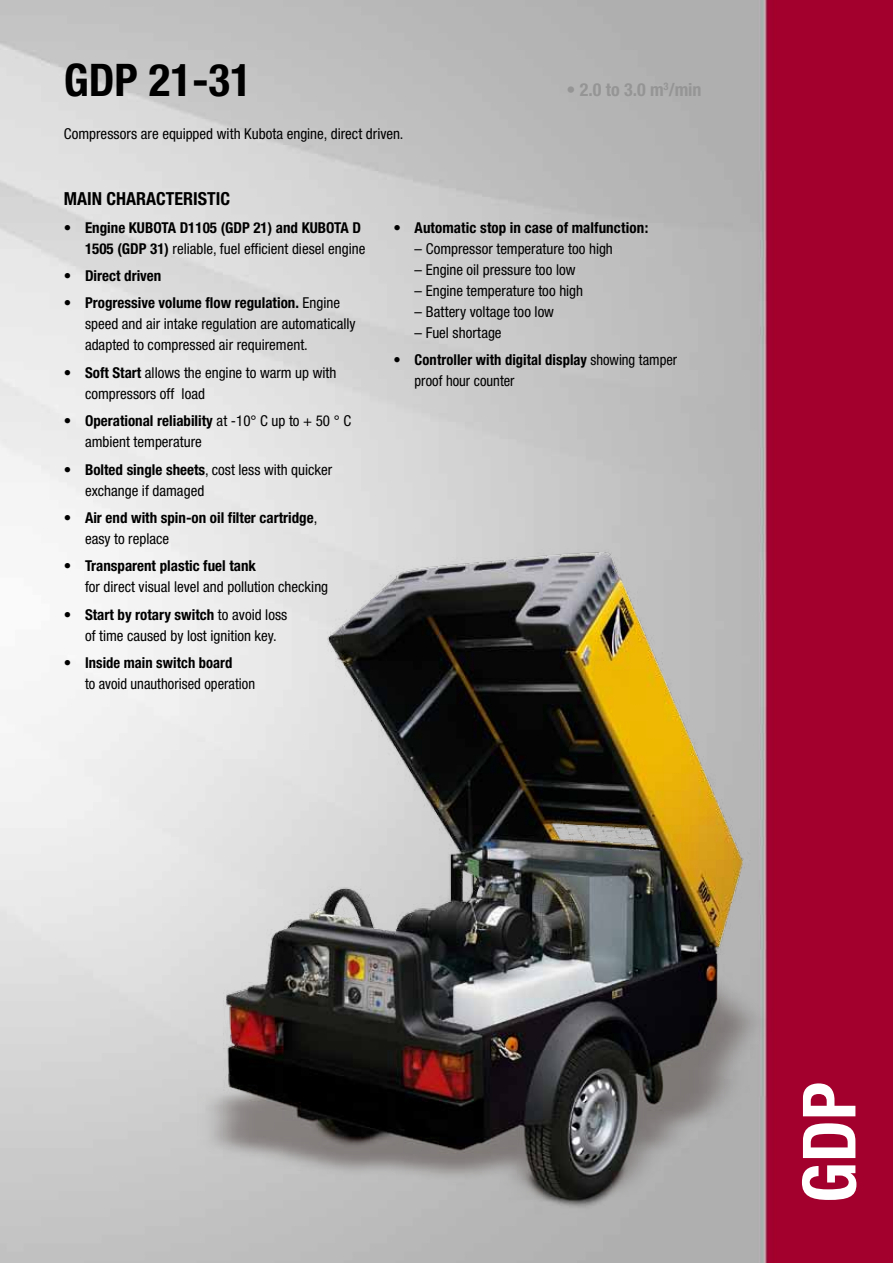
<style>
.page{position:relative;width:893px;height:1263px;background:#fff}
.page>*{position:absolute;margin:0;border:0;box-sizing:border-box;transform-origin:0 0}
.t1{font:700 condensed 73.5px "Helvetica Neue";color:#fff}
.t2{font:700 condensed 45px "Helvetica Neue";color:#000}
.t3{font:700 condensed 18px "Helvetica Neue";color:#000}
.t4{font:700 condensed 18px "Helvetica Neue";color:#959595}
.t5{font:condensed 15px/21px "Helvetica Neue";color:#000}
.t6{font:700 condensed 15px/21px "Helvetica Neue";color:#000}
.s1{font-weight:400}
.s2{font-weight:700}
</style>
<div class="page">
<img style="left:0;top:0;width:893px;height:1263px">
<img style="left:198px;top:532px;width:574px;height:688px">
<h2 class="t2" style="left:64px;top:53px;width:190px">GDP 21-31</h2>
<p class="t5" style="left:64px;top:123px;width:341px">Compressors are equipped with Kubota engine, direct driven.</p>
<p class="t4" style="left:567px;top:79px;width:137px">• 2.0 to 3.0 m<sup>3</sup>/min</p>
<p class="t3" style="left:64px;top:188px;width:168px">MAIN CHARACTERISTIC</p>
<p class="t6" style="left:64px;top:217px;width:303px;text-align:right">• Engine KUBOTA D1105 (GDP 21) and KUBOTA D<br>1505 (GDP 31) <span class="s1">reliable, fuel efficient diesel engine</span></p>
<p class="t6" style="left:64px;top:265px;width:99px">• Direct driven</p>
<p class="t5" style="left:85px;top:293px;width:272px;text-indent:-21px"><span class="s2">• Progressive volume flow regulation.</span> Engine speed and air intake regulation are automatically adapted to compressed air requirement.</p>
<p class="t5" style="left:85px;top:362px;width:253px;text-indent:-21px"><span class="s2">• Soft Start</span> allows the engine to warm up with compressors off load</p>
<p class="t5" style="left:85px;top:410px;width:268px;text-indent:-21px"><span class="s2">• Operational reliability</span> at -10° C up to + 50 ° C ambient temperature</p>
<p class="t5" style="left:85px;top:459px;width:249px;text-indent:-21px"><span class="s2">• Bolted single sheets</span>, cost less with quicker exchange if damaged</p>
<p class="t6" style="left:85px;top:507px;width:234px;text-indent:-21px">• Air end with spin-on oil filter cartridge<span class="s1">, easy to replace</span></p>
<p class="t6" style="left:64px;top:555px;width:194px">• Transparent plastic fuel tank</p>
<p class="t5" style="left:85px;top:576px;width:245px">for direct visual level and pollution checking</p>
<p class="t5" style="left:85px;top:604px;width:204px;text-indent:-21px"><span class="s2">• Start by rotary switch</span> to avoid loss of time caused by lost ignition key.</p>
<p class="t6" style="left:64px;top:652px;width:170px">• Inside main switch board</p>
<p class="t5" style="left:85px;top:673px;width:172px">to avoid unauthorised operation</p>
<p class="t6" style="left:393px;top:217px;width:257px">• Automatic stop in case of malfunction:</p>
<p class="t5" style="left:415px;top:238px;width:200px">– Compressor temperature too high</p>
<p class="t5" style="left:415px;top:259px;width:162px">– Engine oil pressure too low</p>
<p class="t5" style="left:415px;top:280px;width:170px">– Engine temperature too high</p>
<p class="t5" style="left:415px;top:301px;width:141px">– Battery voltage too low</p>
<p class="t5" style="left:415px;top:322px;width:89px">– Fuel shortage</p>
<p class="t6" style="left:415px;top:349px;width:264px;text-indent:-21px">• Controller with digital display <span class="s1">showing tamper proof hour counter</span></p>
<h1 class="t1" style="left:785px;top:1203px;width:123px;rotate:-90deg">GDP</h1>
</div>
